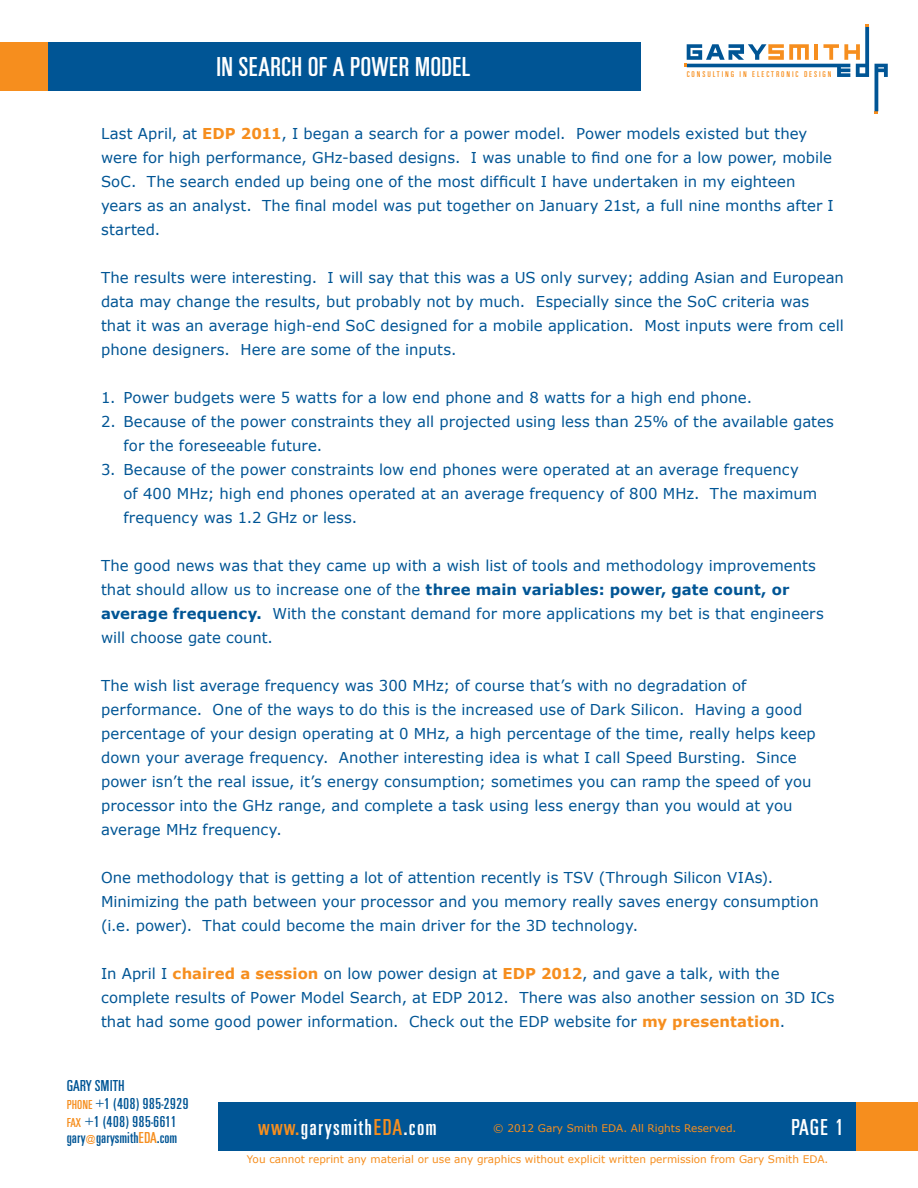
<style>
.page{position:relative;width:918px;height:1188px;background:#fff}
.page>*{position:absolute;margin:0;border:0;box-sizing:border-box;transform-origin:0 0}
.t1{font:28.5px "U59";color:#fff}
.t2{font:24px "U59";letter-spacing:.05em;color:#fff}
.t3{font:16.5px "U59";color:#005595}
.t4{font:15px/24px "Verdana";letter-spacing:.005em;color:#005595}
.t5{font:10.5px "Verdana";color:#f68e1e}
.t6{font:8.7px "U59";letter-spacing:.22em;color:#f68e1e}
.s1{font-weight:700;color:#f68e1e}
.s2{font-weight:700}
.s3{font-size:13.5px;color:#f68e1e}
.s4{font-family:"Arial";font-size:9.6px;color:#f68e1e}
.s5{color:#f68e1e}
</style>
<div class="page">
<div style="left:0;top:43px;width:640px;height:48px;background:#005595"></div>
<div style="left:0;top:43px;width:47px;height:48px;background:#f68e1e"></div>
<svg style="left:875px;top:64px;width:13px;height:50px"></svg>
<svg style="left:684px;top:24px;width:185px;height:53px"></svg>
<div style="left:219px;top:1103px;width:685px;height:48px;background:#005595"></div>
<div style="left:856px;top:1103px;width:62px;height:48px;background:#f68e1e"></div>
<p class="t1" style="left:216px;top:47px;width:255px">IN SEARCH OF A POWER MODEL</p>
<p class="t6" style="left:687px;top:68px;width:146px">CONSULTING IN ELECTRONIC DESIGN</p>
<p class="t4" style="left:101px;top:122px;width:734px">Last April, at <span class="s1">EDP 2011</span>, I began a search for a power model. Power models existed but they were for high performance, GHz-based designs. I was unable to find one for a low power, mobile SoC. The search ended up being one of the most difficult I have undertaken in my eighteen years as an analyst. The final model was put together on January 21st, a full nine months after I started.</p>
<p class="t4" style="left:101px;top:266px;width:744px">The results were interesting. I will say that this was a US only survey; adding Asian and European data may change the results, but probably not by much. Especially since the SoC criteria was<br>that it was an average high-end SoC designed for a mobile application. Most inputs were from cell phone designers. Here are some of the inputs.</p>
<p class="t4" style="left:101px;top:386px;width:653px">1. Power budgets were 5 watts for a low end phone and 8 watts for a high end phone.</p>
<p class="t4" style="left:101px;top:410px;width:734px">2. Because of the power constraints they all projected using less than 25% of the available gates</p>
<p class="t4" style="left:124px;top:434px;width:200px">for the foreseeable future.</p>
<p class="t4" style="left:101px;top:458px;width:699px">3. Because of the power constraints low end phones were operated at an average frequency</p>
<p class="t4" style="left:124px;top:482px;width:695px">of 400 MHz; high end phones operated at an average frequency of 800 MHz. The maximum</p>
<p class="t4" style="left:124px;top:506px;width:235px">frequency was 1.2 GHz or less.</p>
<p class="t4" style="left:101px;top:554px;width:724px">The good news was that they came up with a wish list of tools and methodology improvements that should allow us to increase one of the <span class="s2">three main variables: power, gate count, or average frequency.</span> With the constant demand for more applications my bet is that engineers will choose gate count.</p>
<p class="t4" style="left:101px;top:674px;width:716px">The wish list average frequency was 300 MHz; of course that’s with no degradation of performance. One of the ways to do this is the increased use of Dark Silicon. Having a good percentage of your design operating at 0 MHz, a high percentage of the time, really helps keep down your average frequency. Another interesting idea is what I call Speed Bursting. Since power isn’t the real issue, it’s energy consumption; sometimes you can ramp the speed of you processor into the GHz range, and complete a task using less energy than you would at you average MHz frequency.</p>
<p class="t4" style="left:101px;top:866px;width:719px">One methodology that is getting a lot of attention recently is TSV (Through Silicon VIAs).<br>Minimizing the path between your processor and you memory really saves energy consumption (i.e. power). That could become the main driver for the 3D technology.</p>
<p class="t4" style="left:101px;top:962px;width:735px">In April I <span class="s1">chaired a session</span> on low power design at <span class="s1">EDP 2012</span>, and gave a talk, with the complete results of Power Model Search, at EDP 2012. There was also another session on 3D ICs that had some good power information. Check out the EDP website for <span class="s1">my presentation</span>.</p>
<p class="t3" style="left:67px;top:1074px;width:59px">GARY SMITH</p>
<p class="t3" style="left:67px;top:1092px;width:123px"><span class="s3">PHONE</span> +1 (408) 985-2929</p>
<p class="t3" style="left:67px;top:1110px;width:111px"><span class="s3">FAX</span> +1 (408) 985-6611</p>
<p class="t3" style="left:67px;top:1127px;width:112px">gary<span class="s4">@</span>garysmith<span class="s5">EDA</span>.com</p>
<p class="t2" style="left:791px;top:1111px;width:55px">PAGE 1</p>
<p class="t2" style="left:258px;top:1111px;width:180px"><span class="s5">www.</span>garysmith<span class="s5">EDA</span>.com</p>
<p class="t5" style="left:493px;top:1121px;width:245px">© 2012 Gary Smith EDA. All Rights Reserved.</p>
<p class="t5" style="left:247px;top:1152px;width:583px">You cannot reprint any material or use any graphics without explicit written permission from Gary Smith EDA.</p>
</div>
